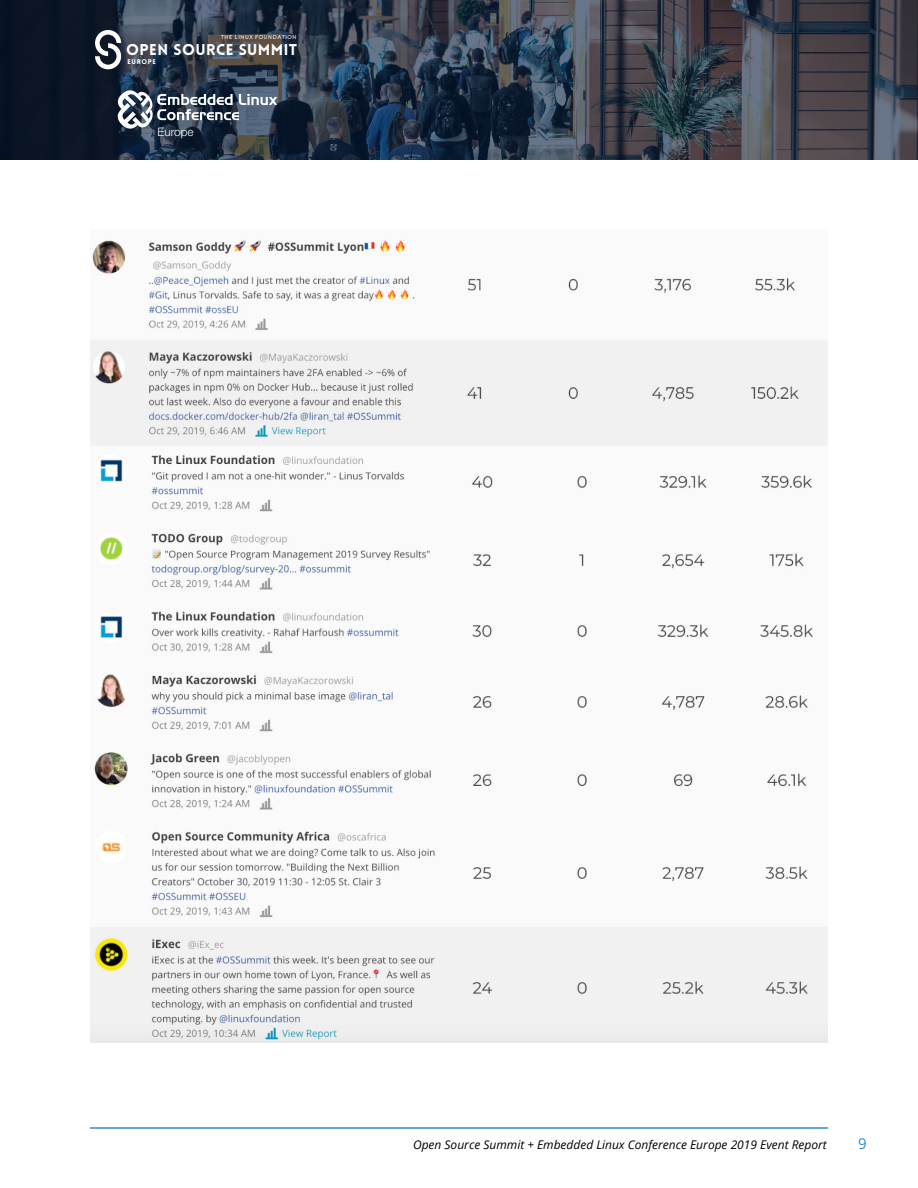
<style>
.page{position:relative;width:918px;height:1188px;background:#fff}
.page>*{position:absolute;margin:0;border:0;box-sizing:border-box;transform-origin:0 0}
.t1{font:900 15.3px "Lovelo";letter-spacing:.03em;color:#fff}
.t2{font:15px "Open Sans";color:#308ccb}
.t3{font:italic 12px "Open Sans";color:#000}
.t4{font:300 11.7px "Helvetica Neue LT Std";color:#fff}
.t5{font:900 8.85px "Lovelo";letter-spacing:.1em;color:#fff}
.t6{font:900 6.75px "Lovelo";letter-spacing:.1em;color:#fff}
.t7{font:700 5.7px "Coves";letter-spacing:.1em;color:#fff}
</style>
<div class="page">
<hr style="left:90px;top:1127px;width:738px;height:2px;background:#308ccb">
<img style="left:90px;top:237px;width:738px;height:805px">
<svg style="left:0;top:0;width:918px;height:160px;background:#323a49"></svg>
<svg style="left:95px;top:30px;width:26px;height:39px"></svg>
<svg style="left:118px;top:90px;width:159px;height:39px"></svg>
<p class="t7" style="left:221px;top:34px;width:77px">THE LINUX FOUNDATION</p>
<p class="t5" style="left:209px;top:42px;width:39px">EUROPE</p>
<p class="t1" style="left:126px;top:40px;width:173px">OPEN SOURCE SUMMIT</p>
<p class="t6" style="left:128px;top:58px;width:30px">EUROPE</p>
<p class="t4" style="left:157px;top:125px;width:37px">Europe</p>
<p class="t3" style="left:413px;top:1136px;width:415px">Open Source Summit + Embedded Linux Conference Europe 2019 Event Report</p>
<p class="t2" style="left:858px;top:1133px;width:10px">9</p>
</div>
